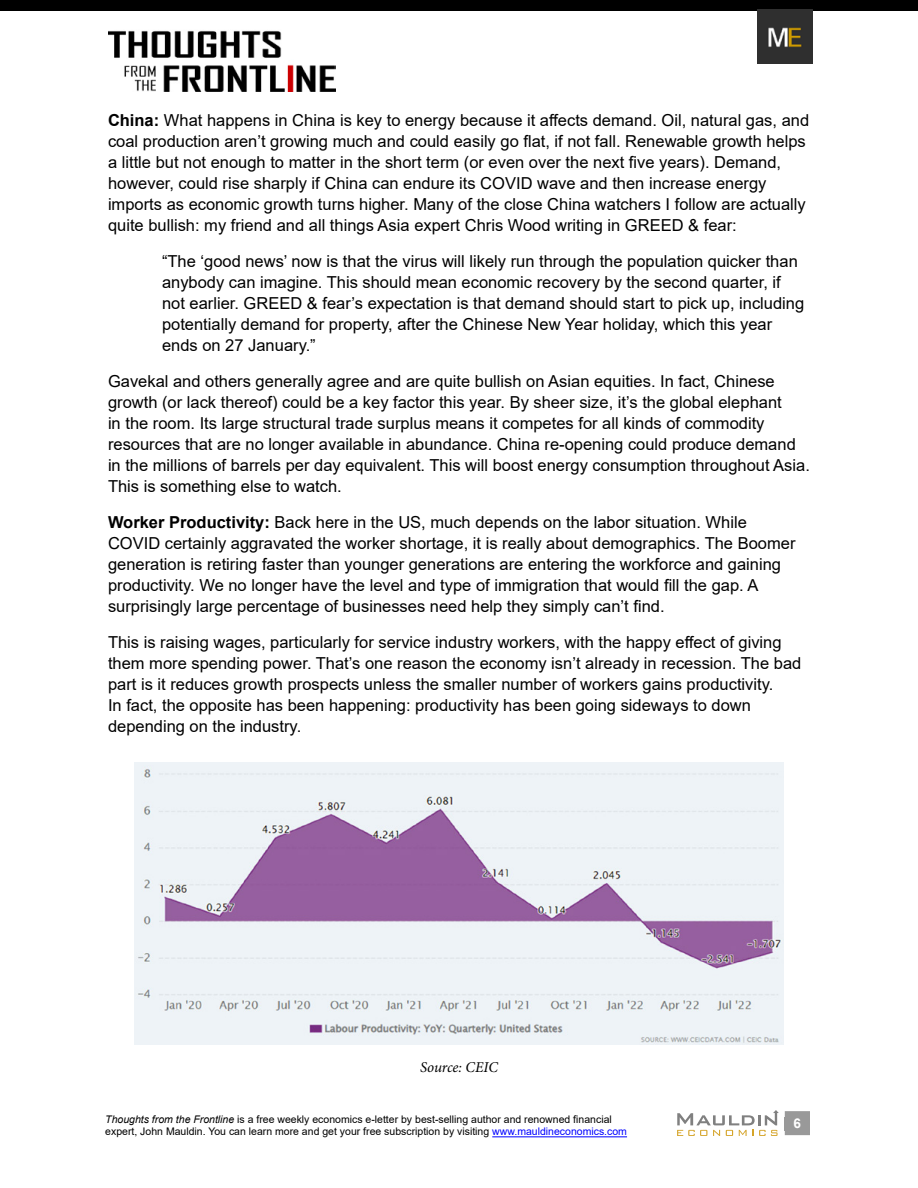
<style>
.page{position:relative;width:918px;height:1188px;background:#fff}
.page>*{position:absolute;margin:0;border:0;box-sizing:border-box;transform-origin:0 0}
.t1{font:16.5px/21px "Arial";color:#000}
.t2{font:italic 15px "Minion Pro";letter-spacing:-.005em;color:#000}
.t3{font:700 13.5px "Arial";color:#fff}
.t4{font:10.5px/12.6px "Arial";color:#000}
.s1{font-weight:700}
.s2{font-style:italic}
.s3{color:#00f}
</style>
<div class="page">
<div style="left:785px;top:1111px;width:25px;height:24px;background:#999"></div>
<hr style="left:492px;top:1136px;width:135px;height:1px;background:#00f">
<img style="left:108px;top:30px;width:228px;height:62px">
<div style="left:0;top:0;width:918px;height:11px;background:#000"></div>
<img style="left:758px;top:9px;width:55px;height:55px">
<svg style="left:677px;top:1110px;width:102px;height:26px"></svg>
<img style="left:134px;top:762px;width:650px;height:283px">
<p class="t1" style="left:108px;top:110px;width:703px"><span class="s1">China:</span> What happens in China is key to energy because it affects demand. Oil, natural gas, and coal production aren’t growing much and could easily go flat, if not fall. Renewable growth helps a little but not enough to matter in the short term (or even over the next five years). Demand, however, could rise sharply if China can endure its COVID wave and then increase energy imports as economic growth turns higher. Many of the close China watchers I follow are actually quite bullish: my friend and all things Asia expert Chris Wood writing in GREED &amp; fear:</p>
<p class="t1" style="left:162px;top:251px;width:644px">“The ‘good news’ now is that the virus will likely run through the population quicker than anybody can imagine. This should mean economic recovery by the second quarter, if not earlier. GREED &amp; fear’s expectation is that demand should start to pick up, including potentially demand for property, after the Chinese New Year holiday, which this year ends on 27 January.”</p>
<p class="t1" style="left:108px;top:371px;width:703px">Gavekal and others generally agree and are quite bullish on Asian equities. In fact, Chinese growth (or lack thereof) could be a key factor this year. By sheer size, it’s the global elephant<br>in the room. Its large structural trade surplus means it competes for all kinds of commodity resources that are no longer available in abundance. China re-opening could produce demand in the millions of barrels per day equivalent. This will boost energy consumption throughout Asia.<br>This is something else to watch.</p>
<p class="t1" style="left:108px;top:512px;width:689px"><span class="s1">Worker Productivity:</span> Back here in the US, much depends on the labor situation. While COVID certainly aggravated the worker shortage, it is really about demographics. The Boomer generation is retiring faster than younger generations are entering the workforce and gaining productivity. We no longer have the level and type of immigration that would fill the gap. A surprisingly large percentage of businesses need help they simply can’t find.</p>
<p class="t1" style="left:108px;top:632px;width:695px">This is raising wages, particularly for service industry workers, with the happy effect of giving them more spending power. That’s one reason the economy isn’t already in recession. The bad part is it reduces growth prospects unless the smaller number of workers gains productivity.<br>In fact, the opposite has been happening: productivity has been going sideways to down depending on the industry.</p>
<p class="t2" style="left:420px;top:1057px;width:79px">Source: CEIC</p>
<p class="t4" style="left:105px;top:1113px;width:523px"><span class="s2">Thoughts from the Frontline</span> is a free weekly economics e-letter by best-selling author and renowned financial expert, John Mauldin. You can learn more and get your free subscription by visiting <span class="s3">www.mauldineconomics.com</span></p>
<p class="t3" style="left:794px;top:1113px;width:9px">6</p>
</div>
